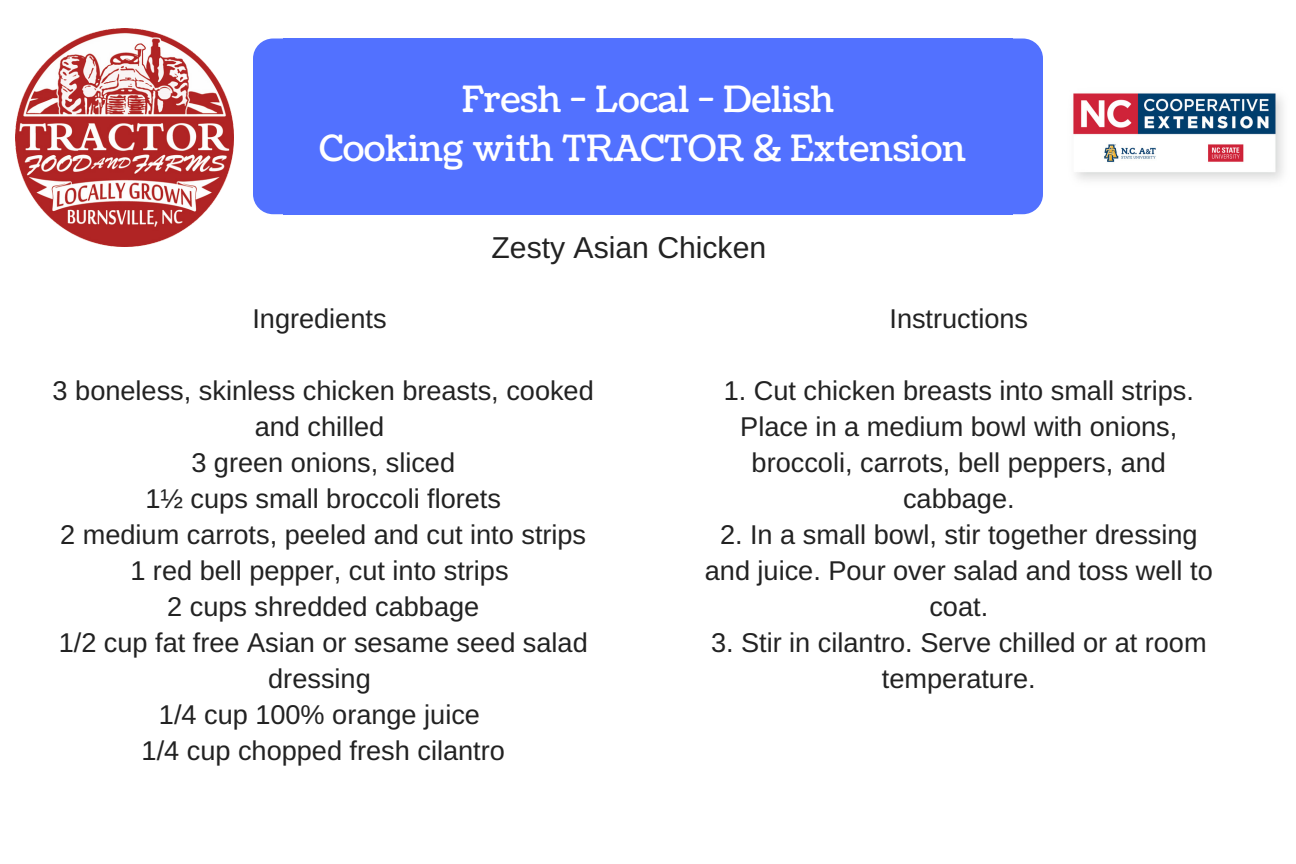
<style>
.page{position:relative;width:1296px;height:864px;background:#fff}
.page>*{position:absolute;margin:0;border:0;box-sizing:border-box;transform-origin:0 0}
.t1{font:36.3px/49.5px "Coustard";color:#fff;text-align:center}
.t2{font:30.3px "Arimo";color:#222}
.t3{font:27.3px/36px "Arimo";color:#222;text-align:center}
</style>
<div class="page">
<svg style="left:1013px;top:39px;width:30px;height:32px"></svg>
<div style="left:1012px;top:71px;width:31px;height:115px;background:#5271ff"></div>
<div style="left:283px;top:71px;width:730px;height:115px;background:#5271ff"></div>
<div style="left:283px;top:39px;width:730px;height:33px;background:#5271ff"></div>
<svg style="left:253px;top:39px;width:30px;height:32px"></svg>
<div style="left:253px;top:71px;width:31px;height:115px;background:#5271ff"></div>
<div style="left:283px;top:185px;width:730px;height:29px;background:#5271ff"></div>
<svg style="left:253px;top:186px;width:30px;height:28px"></svg>
<svg style="left:1013px;top:186px;width:30px;height:28px"></svg>
<img style="left:16px;top:28px;width:218px;height:219px">
<img style="left:1073px;top:93px;width:210px;height:88px">
<h1 class="t1" style="left:319px;top:75px;width:648px">Fresh - Local - Delish<br>Cooking with TRACTOR &amp; Extension</h1>
<p class="t3" style="left:252px;top:300px;width:136px">Ingredients</p>
<p class="t2" style="left:491px;top:231px;width:276px">Zesty Asian Chicken</p>
<p class="t3" style="left:889px;top:300px;width:140px">Instructions</p>
<p class="t3" style="left:53px;top:372px;width:543px">3 boneless, skinless chicken breasts, cooked and chilled<br>3 green onions, sliced<br>1½ cups small broccoli florets<br>2 medium carrots, peeled and cut into strips<br>1 red bell pepper, cut into strips<br>2 cups shredded cabbage<br>1/2 cup fat free Asian or sesame seed salad dressing<br>1/4 cup 100% orange juice<br>1/4 cup chopped fresh cilantro</p>
<p class="t3" style="left:724px;top:372px;width:472px">1. Cut chicken breasts into small strips.<br>Place in a medium bowl with onions, broccoli, carrots, bell peppers, and cabbage.</p>
<p class="t3" style="left:705px;top:516px;width:509px">2. In a small bowl, stir together dressing and juice. Pour over salad and toss well to coat.</p>
<p class="t3" style="left:711px;top:624px;width:497px">3. Stir in cilantro. Serve chilled or at room temperature.</p>
</div>
